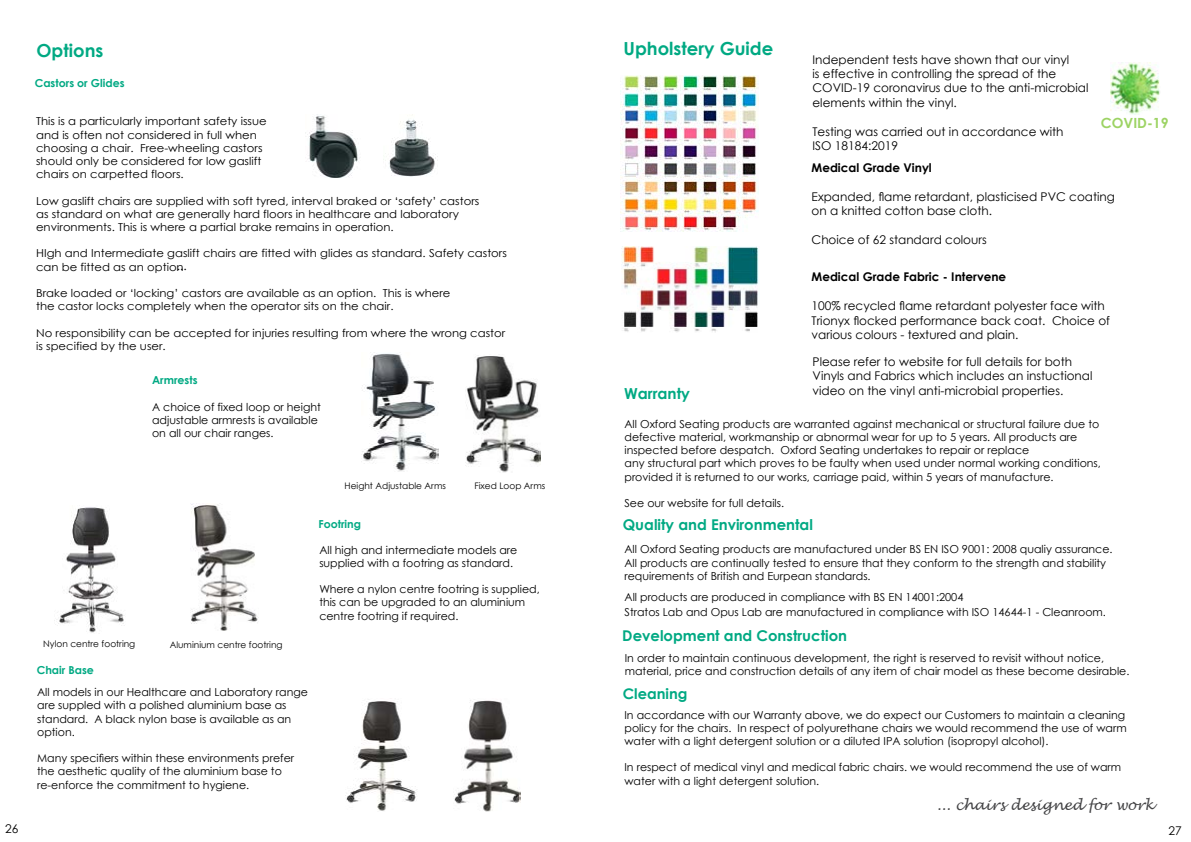
<style>
.page{position:relative;width:1191px;height:842px;background:#fff}
.page>*{position:absolute;margin:0;border:0;box-sizing:border-box;transform-origin:0 0}
.t1{font:700 18px "Century Gothic";color:#00a983}
.t2{font:700 15.2px "Century Gothic";color:#00a983}
.t3{font:700 14.8px "Century Gothic";color:#00a983}
.t4{font:700 14.6px "Century Gothic";color:#00a983}
.t5{font:italic 14.2px "Lucida Handwriting";color:#444446}
.t6{font:700 14px "Century Gothic";color:#9dd364}
.t7{font:12px/14.4px "Century Gothic";color:#000}
.t8{font:700 12px "Century Gothic";color:#000}
.t9{font:11px/13.2px "Century Gothic";color:#000}
.t10{font:11px/13.2px "Century Gothic";color:#000;scale:1.06 1}
.t11{font:700 11px "Century Gothic";color:#00a983}
.t12{font:9px "Century Gothic";color:#000}
</style>
<div class="page">
<img style="left:305px;top:116px;width:53px;height:62px">
<img style="left:383px;top:119px;width:55px;height:58px">
<img style="left:362px;top:352px;width:76px;height:120px">
<img style="left:465px;top:355px;width:76px;height:117px">
<img style="left:54px;top:507px;width:71px;height:126px">
<img style="left:190px;top:504px;width:68px;height:126px">
<img style="left:345px;top:699px;width:72px;height:112px">
<img style="left:454px;top:700px;width:66px;height:111px">
<img style="left:620px;top:75px;width:138px;height:156px">
<img style="left:621px;top:246px;width:138px;height:86px">
<img style="left:1110px;top:63px;width:50px;height:52px">
<p class="t7" style="left:5px;top:821px;width:15px">26</p>
<h1 class="t1" style="left:36px;top:36px;width:68px">Options</h1>
<p class="t11" style="left:35px;top:74px;width:91px">Castors or Glides</p>
<p class="t10" style="left:36px;top:115px;width:219px">This is a particularly important safety issue and is often not considered in full when choosing a chair. Free-wheeling castors should only be considered for low gaslift chairs on carpetted floors.</p>
<p class="t10" style="left:36px;top:194px;width:420px">Low gaslift chairs are supplied with soft tyred, interval braked or ‘safety’ castors as standard on what are generally hard floors in healthcare and laboratory environments. This is where a partial brake remains in operation.</p>
<p class="t10" style="left:36px;top:247px;width:446px">HIgh and Intermediate gaslift chairs are fitted with glides as standard. Safety castors can be fitted as an option</p>
<p class="t10" style="left:36px;top:286px;width:392px">Brake loaded or ‘locking’ castors are available as an option. This is where the castor locks completely when the operator sits on the chair.</p>
<p class="t10" style="left:36px;top:326px;width:444px">No responsibility can be accepted for injuries resulting from where the wrong castor is specified by the user.</p>
<p class="t7" style="left:177px;top:258px;width:11px">...</p>
<p class="t11" style="left:152px;top:372px;width:47px">Armrests</p>
<p class="t9" style="left:152px;top:400px;width:170px">A choice of fixed loop or height adjustable armrests is available on all our chair ranges.</p>
<p class="t12" style="left:345px;top:480px;width:103px">Height Adjustable Arms</p>
<p class="t12" style="left:474px;top:480px;width:72px">Fixed Loop Arms</p>
<p class="t11" style="left:318px;top:516px;width:44px">Footring</p>
<p class="t12" style="left:43px;top:637px;width:94px">Nylon centre footring</p>
<p class="t9" style="left:37px;top:685px;width:272px">All models in our Healthcare and Laboratory range are suppled with a polished aluminium base as standard. A black nylon base is available as an option.</p>
<p class="t9" style="left:37px;top:751px;width:258px">Many specifiers within these environments prefer the aesthetic quality of the aluminium base to re-enforce the commitment to hygiene.</p>
<p class="t12" style="left:170px;top:639px;width:114px">Aluminium centre footring</p>
<p class="t11" style="left:37px;top:661px;width:59px">Chair Base</p>
<p class="t9" style="left:319px;top:543px;width:199px">All high and intermediate models are supplied with a footring as standard.</p>
<p class="t9" style="left:319px;top:582px;width:222px">Where a nylon centre footring is supplied, this can be upgraded to an aluminium centre footring if required.</p>
<h1 class="t1" style="left:623px;top:35px;width:151px">Upholstery Guide</h1>
<h2 class="t2" style="left:624px;top:382px;width:67px">Warranty</h2>
<p class="t7" style="left:812px;top:52px;width:277px">Independent tests have shown that our vinyl<br>is effective in controlling the spread of the COVID-19 coronavirus due to the anti-microbial elements within the vinyl.</p>
<p class="t7" style="left:812px;top:124px;width:253px">Testing was carried out in accordance with<br>ISO 18184:2019</p>
<p class="t6" style="left:1100px;top:112px;width:69px">COVID-19</p>
<p class="t8" style="left:811px;top:158px;width:122px">Medical Grade Vinyl</p>
<p class="t7" style="left:811px;top:189px;width:305px">Expanded, flame retardant, plasticised PVC coating on a knitted cotton base cloth.</p>
<p class="t7" style="left:811px;top:232px;width:177px">Choice of 62 standard colours</p>
<p class="t8" style="left:811px;top:268px;width:196px">Medical Grade Fabric - Intervene</p>
<p class="t7" style="left:811px;top:298px;width:300px">100% recycled flame retardant polyester face with<br>Trionyx flocked performance back coat. Choice of various colours - textured and plain.</p>
<p class="t7" style="left:812px;top:354px;width:281px">Please refer to website for full details for both<br>Vinyls and Fabrics which includes an instuctional video on the vinyl anti-microbial properties.</p>
<p class="t9" style="left:624px;top:417px;width:478px">All Oxford Seating products are warranted against mechanical or structural failure due to defective material, workmanship or abnormal wear for up to 5 years. All products are inspected before despatch. Oxford Seating undertakes to repair or replace<br>any structural part which proves to be faulty when used under normal working conditions, provided it is returned to our works, carriage paid, within 5 years of manufacture.</p>
<p class="t9" style="left:624px;top:496px;width:161px">See our website for full details.</p>
<p class="t9" style="left:624px;top:543px;width:489px">All Oxford Seating products are manufactured under BS EN ISO 9001: 2008 qualiy assurance.<br>All products are continually tested to ensure that they conform to the strength and stability requirements of British and Eurpean standards.</p>
<h3 class="t3" style="left:623px;top:514px;width:192px">Quality and Environmental</h3>
<p class="t9" style="left:624px;top:590px;width:483px;line-height:14.4px">All products are produced in compliance with BS EN 14001:2004<br>Stratos Lab and Opus Lab are manufactured in compliance with ISO 14644-1 - Cleanroom.</p>
<h3 class="t3" style="left:622px;top:625px;width:226px">Development and Construction</h3>
<p class="t9" style="left:625px;top:651px;width:506px">In order to maintain continuous development, the right is reserved to revisit without notice, material, price and construction details of any item of chair model as these become desirable.</p>
<h3 class="t4" style="left:623px;top:682px;width:66px">Cleaning</h3>
<p class="t9" style="left:624px;top:708px;width:504px">In accordance with our Warranty above, we do expect our Customers to maintain a cleaning policy for the chairs. In respect of polyurethane chairs we would recommend the use of warm water with a light detergent solution or a diluted IPA solution (isopropyl alcohol).</p>
<p class="t9" style="left:624px;top:761px;width:498px">In respect of medical vinyl and medical fabric chairs. we would recommend the use of warm water with a light detergent solution.</p>
<p class="t5" style="left:936px;top:796px;width:219px">... chairs designed for work</p>
<p class="t7" style="left:1168px;top:823px;width:15px">27</p>
</div>
